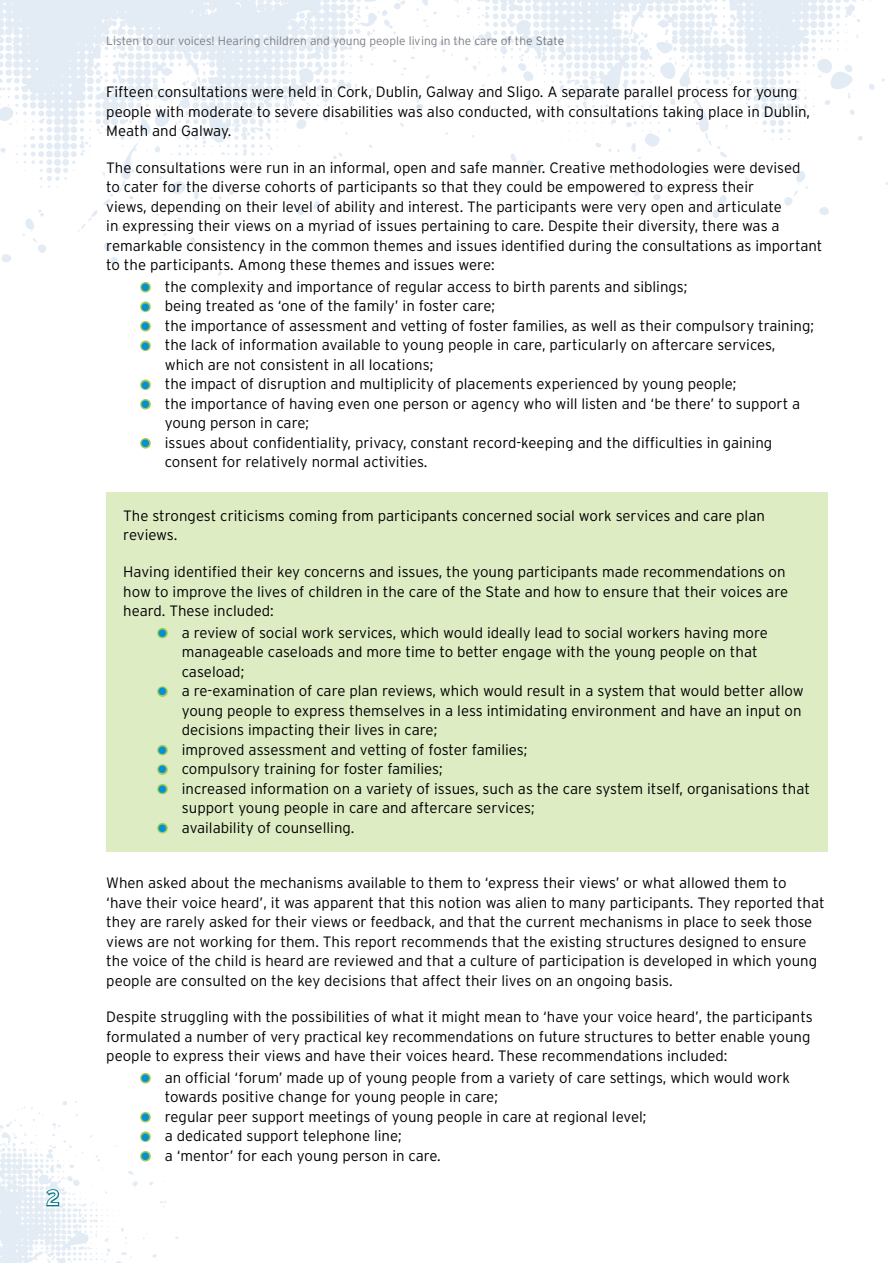
<style>
.page{position:relative;width:893px;height:1263px;background:#fff}
.page>*{position:absolute;margin:0;border:0;box-sizing:border-box;transform-origin:0 0}
.t1{font:21px "Interstate";color:#fff}
.t2{font:300 15px/19.5px "Interstate";color:#000}
.t3{font:300 12px "Interstate";color:#807e83}
</style>
<div class="page">
<img style="left:0;top:0;width:417px;height:276px">
<img style="left:0;top:1101px;width:178px;height:162px">
<svg style="left:45px;top:1188px;width:15px;height:19px"></svg>
<img style="left:417px;top:0;width:472px;height:230px">
<div style="left:106px;top:492px;width:722px;height:359px;background:#deecc4"></div>
<svg style="left:140px;top:282px;width:11px;height:69px"></svg>
<svg style="left:140px;top:379px;width:11px;height:31px"></svg>
<svg style="left:140px;top:438px;width:11px;height:11px"></svg>
<svg style="left:157px;top:627px;width:11px;height:12px"></svg>
<svg style="left:157px;top:686px;width:11px;height:11px"></svg>
<svg style="left:157px;top:744px;width:11px;height:51px"></svg>
<svg style="left:157px;top:822px;width:11px;height:12px"></svg>
<svg style="left:140px;top:1073px;width:11px;height:11px"></svg>
<svg style="left:138px;top:1109px;width:15px;height:54px"></svg>
<h1 class="t1" style="left:47px;top:1186px;width:15px">2</h1>
<p class="t3" style="left:106px;top:34px;width:459px">Listen to our voices! Hearing children and young people living in the care of the State</p>
<p class="t2" style="left:106px;top:82px;width:705px">Fifteen consultations were held in Cork, Dublin, Galway and Sligo. A separate parallel process for young people with moderate to severe disabilities was also conducted, with consultations taking place in Dublin,<br>Meath and Galway.</p>
<p class="t2" style="left:106px;top:157px;width:718px">The consultations were run in an informal, open and safe manner. Creative methodologies were devised<br>to cater for the diverse cohorts of participants so that they could be empowered to express their<br>views, depending on their level of ability and interest. The participants were very open and articulate<br>in expressing their views on a myriad of issues pertaining to care. Despite their diversity, there was a remarkable consistency in the common themes and issues identified during the consultations as important to the participants. Among these themes and issues were:</p>
<p class="t2" style="left:165px;top:277px;width:651px">the complexity and importance of regular access to birth parents and siblings;<br>being treated as ‘one of the family’ in foster care;<br>the importance of assessment and vetting of foster families, as well as their compulsory training; the lack of information available to young people in care, particularly on aftercare services, which are not consistent in all locations;<br>the impact of disruption and multiplicity of placements experienced by young people;<br>the importance of having even one person or agency who will listen and ‘be there’ to support a young person in care;<br>issues about confidentiality, privacy, constant record-keeping and the difficulties in gaining consent for relatively normal activities.</p>
<p class="t2" style="left:123px;top:506px;width:643px">The strongest criticisms coming from participants concerned social work services and care plan reviews.</p>
<p class="t2" style="left:123px;top:562px;width:666px">Having identified their key concerns and issues, the young participants made recommendations on how to improve the lives of children in the care of the State and how to ensure that their voices are heard. These included:</p>
<p class="t2" style="left:182px;top:622px;width:630px">a review of social work services, which would ideally lead to social workers having more manageable caseloads and more time to better engage with the young people on that caseload;<br>a re-examination of care plan reviews, which would result in a system that would better allow young people to express themselves in a less intimidating environment and have an input on decisions impacting their lives in care;<br>improved assessment and vetting of foster families;<br>compulsory training for foster families;<br>increased information on a variety of issues, such as the care system itself, organisations that support young people in care and aftercare services;<br>availability of counselling.</p>
<p class="t2" style="left:106px;top:873px;width:720px">When asked about the mechanisms available to them to ‘express their views’ or what allowed them to ‘have their voice heard’, it was apparent that this notion was alien to many participants. They reported that they are rarely asked for their views or feedback, and that the current mechanisms in place to seek those views are not working for them. This report recommends that the existing structures designed to ensure the voice of the child is heard are reviewed and that a culture of participation is developed in which young people are consulted on the key decisions that affect their lives on an ongoing basis.</p>
<p class="t2" style="left:106px;top:1007px;width:708px">Despite struggling with the possibilities of what it might mean to ‘have your voice heard’, the participants formulated a number of very practical key recommendations on future structures to better enable young people to express their views and have their voices heard. These recommendations included:</p>
<p class="t2" style="left:165px;top:1067px;width:627px">an official ‘forum’ made up of young people from a variety of care settings, which would work towards positive change for young people in care;<br>regular peer support meetings of young people in care at regional level;<br>a dedicated support telephone line;<br>a ‘mentor’ for each young person in care.</p>
</div>
